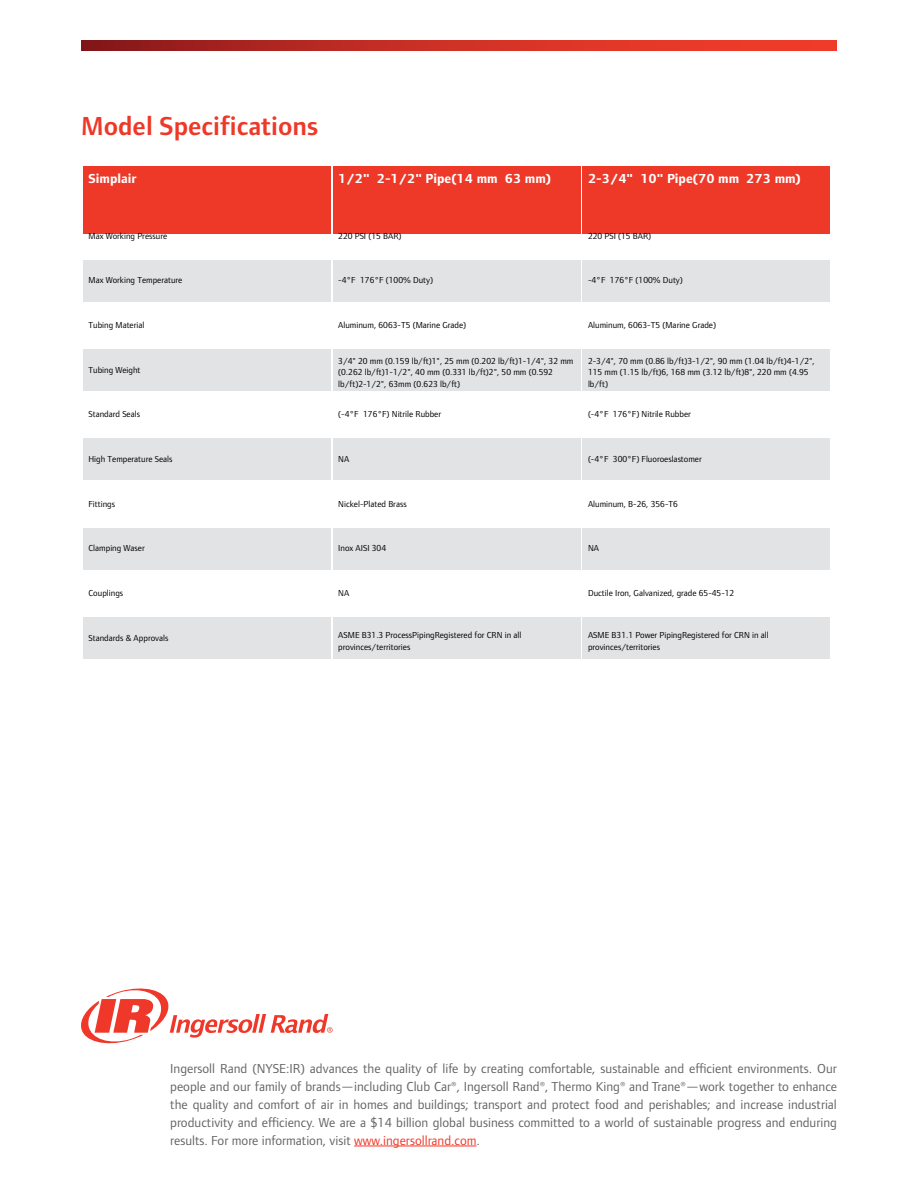
<style>
.page{position:relative;width:918px;height:1188px;background:#fff}
.page>*{position:absolute;margin:0;border:0;box-sizing:border-box;transform-origin:0 0}
.t1{font:600 27px "Foundry Form Sans";color:#ee3828}
.t2{font:13.5px/18px "Foundry Form Sans";color:#636466;text-align:justify}
.t3{font:700 13.5px "Foundry Form Sans";color:#fff}
.t4{font:9px/11.7px "Foundry Form Sans";color:#000}
.s1{color:#ef3829}
</style>
<div class="page">
<svg style="left:81px;top:40px;width:756px;height:11px;background:#c72e24"></svg>
<div style="left:83px;top:166px;width:248px;height:68px;background:#ee3828"></div>
<div style="left:333px;top:166px;width:247px;height:68px;background:#ee3828"></div>
<div style="left:583px;top:166px;width:247px;height:68px;background:#ee3828"></div>
<div style="left:83px;top:260px;width:248px;height:41px;background:#e2e3e5"></div>
<div style="left:333px;top:260px;width:247px;height:41px;background:#e2e3e5"></div>
<div style="left:583px;top:260px;width:247px;height:41px;background:#e2e3e5"></div>
<div style="left:83px;top:349px;width:248px;height:42px;background:#e2e3e5"></div>
<div style="left:333px;top:349px;width:247px;height:42px;background:#e2e3e5"></div>
<div style="left:583px;top:349px;width:247px;height:42px;background:#e2e3e5"></div>
<div style="left:83px;top:438px;width:248px;height:42px;background:#e2e3e5"></div>
<div style="left:333px;top:438px;width:247px;height:42px;background:#e2e3e5"></div>
<div style="left:583px;top:438px;width:247px;height:42px;background:#e2e3e5"></div>
<div style="left:83px;top:528px;width:248px;height:41px;background:#e2e3e5"></div>
<div style="left:333px;top:528px;width:247px;height:41px;background:#e2e3e5"></div>
<div style="left:583px;top:528px;width:247px;height:41px;background:#e2e3e5"></div>
<div style="left:83px;top:617px;width:248px;height:42px;background:#e2e3e5"></div>
<div style="left:333px;top:617px;width:247px;height:42px;background:#e2e3e5"></div>
<div style="left:583px;top:617px;width:247px;height:42px;background:#e2e3e5"></div>
<hr style="left:354px;top:1146px;width:123px;height:1px;background:#ef3829">
<svg style="left:81px;top:988px;width:252px;height:56px"></svg>
<h1 class="t1" style="left:81px;top:111px;width:239px">Model Specifications</h1>
<h2 class="t3" style="left:88px;top:171px;width:49px">Simplair</h2>
<h2 class="t3" style="left:338px;top:171px;width:214px">1/2" 2-1/2" Pipe(14 mm 63 mm)</h2>
<h2 class="t3" style="left:588px;top:171px;width:214px">2-3/4" 10" Pipe(70 mm 273 mm)</h2>
<p class="t4" style="left:88px;top:230px;width:80px">Max Working Pressure</p>
<p class="t4" style="left:338px;top:230px;width:65px">220 PSI (15 BAR)</p>
<p class="t4" style="left:588px;top:230px;width:65px">220 PSI (15 BAR)</p>
<p class="t4" style="left:88px;top:275px;width:95px">Max Working Temperature</p>
<p class="t4" style="left:338px;top:275px;width:96px">-4°F 176°F (100% Duty)</p>
<p class="t4" style="left:588px;top:275px;width:96px">-4°F 176°F (100% Duty)</p>
<p class="t4" style="left:88px;top:320px;width:57px">Tubing Material</p>
<p class="t4" style="left:338px;top:320px;width:130px">Aluminum, 6063-T5 (Marine Grade)</p>
<p class="t4" style="left:588px;top:320px;width:130px">Aluminum, 6063-T5 (Marine Grade)</p>
<p class="t4" style="left:88px;top:364px;width:54px">Tubing Weight</p>
<p class="t4" style="left:338px;top:355px;width:237px">3/4" 20 mm (0.159 lb/ft)1", 25 mm (0.202 lb/ft)1-1/4", 32 mm (0.262 lb/ft)1-1/2", 40 mm (0.331 lb/ft)2", 50 mm (0.592 lb/ft)2-1/2", 63mm (0.623 lb/ft)</p>
<p class="t4" style="left:588px;top:355px;width:228px">2-3/4", 70 mm (0.86 lb/ft)3-1/2", 90 mm (1.04 lb/ft)4-1/2",<br>115 mm (1.15 lb/ft)6, 168 mm (3.12 lb/ft)8", 220 mm (4.95 lb/ft)</p>
<p class="t4" style="left:88px;top:409px;width:53px">Standard Seals</p>
<p class="t4" style="left:338px;top:409px;width:104px">(-4°F 176°F) Nitrile Rubber</p>
<p class="t4" style="left:588px;top:409px;width:104px">(-4°F 176°F) Nitrile Rubber</p>
<p class="t4" style="left:88px;top:454px;width:86px">High Temperature Seals</p>
<p class="t4" style="left:338px;top:454px;width:13px">NA</p>
<p class="t4" style="left:588px;top:454px;width:115px">(-4°F 300°F) Fluoroeslastomer</p>
<p class="t4" style="left:88px;top:498px;width:28px">Fittings</p>
<p class="t4" style="left:338px;top:498px;width:70px">Nickel-Plated Brass</p>
<p class="t4" style="left:588px;top:498px;width:91px">Aluminum, B-26, 356-T6</p>
<p class="t4" style="left:88px;top:543px;width:58px">Clamping Waser</p>
<p class="t4" style="left:338px;top:543px;width:49px">Inox AISI 304</p>
<p class="t4" style="left:588px;top:543px;width:13px">NA</p>
<p class="t4" style="left:88px;top:588px;width:36px">Couplings</p>
<p class="t4" style="left:338px;top:588px;width:13px">NA</p>
<p class="t4" style="left:588px;top:588px;width:148px">Ductile Iron, Galvanized, grade 65-45-12</p>
<p class="t4" style="left:88px;top:632px;width:81px">Standards &amp; Approvals</p>
<p class="t4" style="left:338px;top:629px;width:185px">ASME B31.3 ProcessPipingRegistered for CRN in all provinces/territories</p>
<p class="t4" style="left:588px;top:629px;width:182px">ASME B31.1 Power PipingRegistered for CRN in all provinces/territories</p>
<p class="t2" style="left:170px;top:1059px;width:668px">Ingersoll Rand (NYSE:IR) advances the quality of life by creating comfortable, sustainable and efficient environments. Our people and our family of brands—including Club Car®, Ingersoll Rand®, Thermo King® and Trane®—work together to enhance the quality and comfort of air in homes and buildings; transport and protect food and perishables; and increase industrial productivity and efficiency. We are a $14 billion global business committed to a world of sustainable progress and enduring results. For more information, visit <span class="s1">www.ingersollrand.com</span>.</p>
</div>
